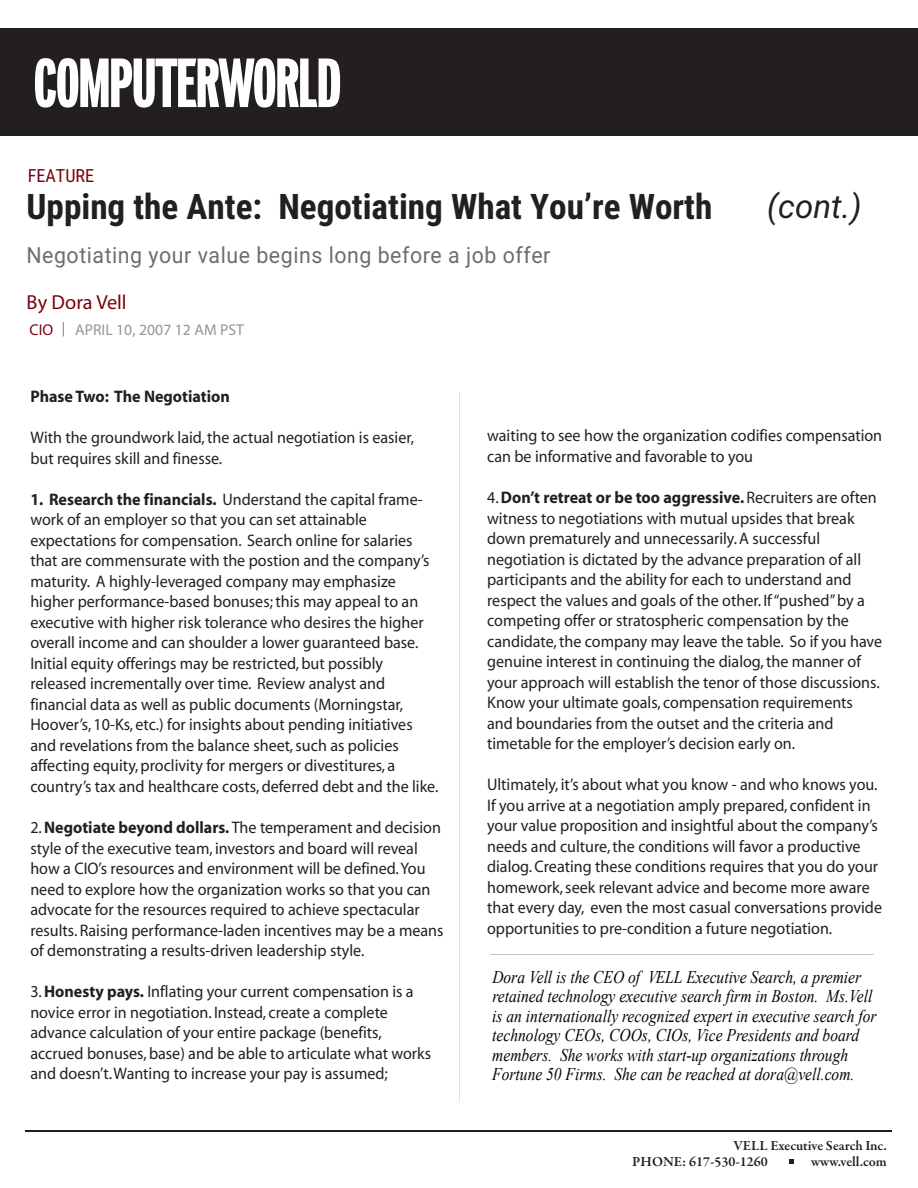
<style>
.page{position:relative;width:918px;height:1188px;background:#fff}
.page>*{position:absolute;margin:0;border:0;box-sizing:border-box;transform-origin:0 0}
.t1{font:700 35.25px "Roboto Condensed";color:#231f20}
.t2{font:italic 33px "Roboto";color:#231f20}
.t3{font:22.2px "Roboto";letter-spacing:.025em;color:#6c6d70;scale:.96 1}
.t4{font:20.4px "Myriad Pro";color:#790213}
.t5{font:18.15px "Roboto Condensed";color:#790213}
.t6{font:italic 17.7px/19.5px "Times New Roman";color:#050504;scale:.87 1}
.t7{font:16.8px/20.5px "Myriad";color:#231f20;scale:.96 1}
.t8{font:700 16.8px "Myriad";color:#231f20;scale:.96 1}
.t9{font:15.6px "Myriad Pro";letter-spacing:.005em;color:#939598}
.t10{font:15.6px "Myriad Pro";color:#790213}
.t11{font:600 14.1px/16.5px "Garamond Premr Pro";color:#1f1d1d}
.s1{font-weight:700}
</style>
<div class="page">
<hr style="left:25px;top:1130px;width:867px;height:1px;background:#201e1e">
<svg style="left:789px;top:1159px;width:4px;height:5px"></svg>
<div style="left:0;top:28px;width:918px;height:107px;background:#231f20"></div>
<svg style="left:35px;top:58px;width:305px;height:50px"></svg>
<svg style="left:63px;top:322px;width:1px;height:15px"></svg>
<p class="t5" style="left:28px;top:162px;width:68px">FEATURE</p>
<h1 class="t1" style="left:27px;top:181px;width:687px">Upping the Ante: Negotiating What You’re Worth</h1>
<h3 class="t3" style="left:27px;top:240px;width:547px">Negotiating your value begins long before a job offer</h3>
<p class="t4" style="left:27px;top:290px;width:102px">By Dora Vell</p>
<p class="t10" style="left:30px;top:320px;width:25px">CIO</p>
<p class="t9" style="left:75px;top:320px;width:171px">APRIL 10, 2007 12 AM PST</p>
<h2 class="t2" style="left:767px;top:183px;width:96px">(cont.)</h2>
<p class="t8" style="left:30px;top:388px;width:209px">Phase Two: The Negotiation</p>
<p class="t7" style="left:30px;top:428px;width:401px">With the groundwork laid, the actual negotiation is easier, but requires skill and finesse.</p>
<p class="t7" style="left:30px;top:489px;width:427px"><span class="s1">1. Research the financials.</span> Understand the capital frame&shy;work of an employer so that you can set attainable expectations for compensation. Search online for salaries that are commensurate with the postion and the company’s maturity. A highly-leveraged company may emphasize higher performance-based bonuses; this may appeal to an executive with higher risk tolerance who desires the higher overall income and can shoulder a lower guaranteed base.<br>Initial equity offerings may be restricted, but possibly released incrementally over time. Review analyst and financial data as well as public documents (Morningstar, Hoover’s, 10-Ks, etc.) for insights about pending initiatives and revelations from the balance sheet, such as policies affecting equity, proclivity for mergers or divestitures, a country’s tax and healthcare costs, deferred debt and the like.</p>
<p class="t7" style="left:30px;top:818px;width:432px">2. <span class="s1">Negotiate beyond dollars.</span> The temperament and decision style of the executive team, investors and board will reveal how a CIO’s resources and environment will be defined. You need to explore how the organization works so that you can advocate for the resources required to achieve spectacular results. Raising performance-laden incentives may be a means of demonstrating a results-driven leadership style.</p>
<p class="t7" style="left:30px;top:982px;width:419px">3. <span class="s1">Honesty pays.</span> Inflating your current compensation is a novice error in negotiation. Instead, create a complete advance calculation of your entire package (benefits, accrued bonuses, base) and be able to articulate what works and doesn’t. Wanting to increase your pay is assumed;</p>
<p class="t7" style="left:487px;top:426px;width:413px">waiting to see how the organization codifies compensation can be informative and favorable to you</p>
<p class="t7" style="left:487px;top:488px;width:413px">4. <span class="s1">Don’t retreat or be too aggressive.</span> Recruiters are often witness to negotiations with mutual upsides that break down prematurely and unnecessarily. A successful negotiation is dictated by the advance preparation of all participants and the ability for each to understand and respect the values and goals of the other. If “pushed” by a competing offer or stratospheric compensation by the candidate, the company may leave the table. So if you have genuine interest in continuing the dialog, the manner of your approach will establish the tenor of those discussions.<br>Know your ultimate goals, compensation requirements and boundaries from the outset and the criteria and timetable for the employer’s decision early on.</p>
<p class="t7" style="left:487px;top:775px;width:413px">Ultimately, it’s about what you know - and who knows you.<br>If you arrive at a negotiation amply prepared, confident in your value proposition and insightful about the company’s needs and culture, the conditions will favor a productive dialog. Creating these conditions requires that you do your homework, seek relevant advice and become more aware that every day, even the most casual conversations provide opportunities to pre-condition a future negotiation.</p>
<p class="t6" style="left:492px;top:967px;width:443px">Dora Vell is the CEO of VELL Executive Search, a premier retained technology executive search firm in Boston. Ms.Vell is an internationally recognized expert in executive search for technology CEOs, COOs, CIOs, Vice Presidents and board members. She works with start-up organizations through Fortune 50 Firms. She can be reached at dora@vell.com.</p>
<p class="t11" style="left:632px;top:1137px;width:256px;text-indent:101px">VELL Executive Search Inc.<br>PHONE: 617-530-1260</p>
<p class="t11" style="left:811px;top:1154px;width:77px">www.vell.com</p>
</div>
